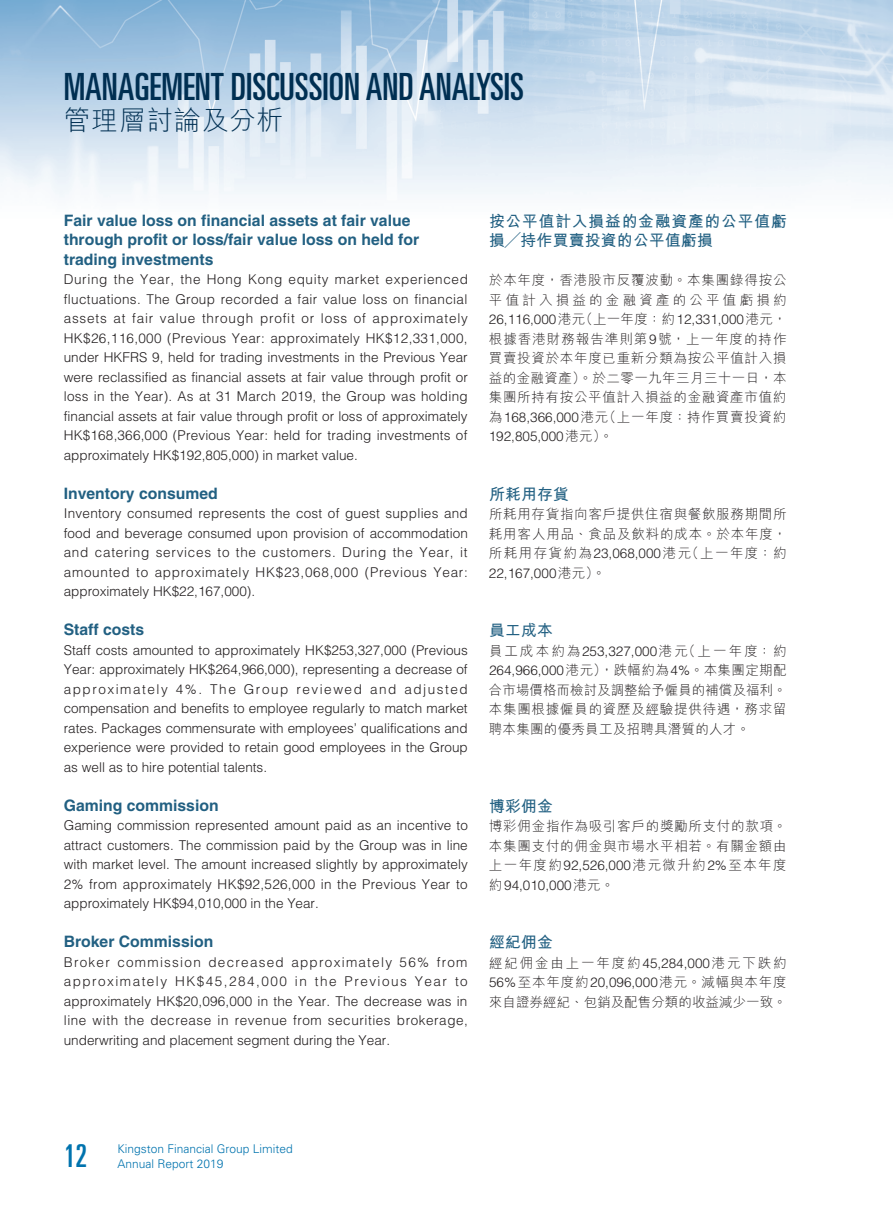
<style>
.page{position:relative;width:893px;height:1212px;background:#fff}
.page>*{position:absolute;margin:0;border:0;box-sizing:border-box;transform-origin:0 0}
.t1{font:ultra-condensed 37.5px "Univers LT Std";color:#002f52}
.t2{font:ultra-condensed 31.5px "Univers LT Std";color:#0073ae}
.t3{font:300 27px "M Hei HK";letter-spacing:.02em;color:#002f52}
.t4{font:700 15.75px/19.5px "Helvetica LT Std";color:#226082}
.t5{font:700 15.75px/19.5px "M Hei HK";letter-spacing:.055em;color:#226082}
.t6{font:700 15.75px "M Hei HK";letter-spacing:.02em;color:#226082}
.t7{font:300 13.5px/19.5px "Helvetica LT Std";color:#231f20;text-align:justify}
.t8{font:300 13.5px/19.5px "M Hei HK";letter-spacing:.055em;color:#231f20;text-align:justify}
.t9{font:300 13.5px/19.5px "M Hei HK";letter-spacing:.24em;color:#231f20}
.t10{font:300 12px/15px "Univers LT Std";color:#0073ae}
.s1{font-family:"M Hei HK"}
.s2{font-family:"Helvetica LT Std"}
</style>
<div class="page">
<img style="left:0;top:0;width:893px;height:197px">
<h1 class="t1" style="left:64px;top:66px;width:462px">MANAGEMENT DISCUSSION AND ANALYSIS</h1>
<h3 class="t3" style="left:64px;top:106px;width:221px">管理層討論及分析</h3>
<p class="t4" style="left:64px;top:210px;width:357px">Fair value loss on financial assets at fair value through profit or loss/fair value loss on held for trading investments</p>
<p class="t7" style="left:64px;top:269px;width:406px">During the Year, the Hong Kong equity market experienced fluctuations. The Group recorded a fair value loss on financial assets at fair value through profit or loss of approximately HK$26,116,000 (Previous Year: approximately HK$12,331,000, under HKFRS 9, held for trading investments in the Previous Year were reclassified as financial assets at fair value through profit or loss in the Year). As at 31 March 2019, the Group was holding financial assets at fair value through profit or loss of approximately HK$168,366,000 (Previous Year: held for trading investments of approximately HK$192,805,000) in market value.</p>
<p class="t4" style="left:64px;top:483px;width:156px">Inventory consumed</p>
<p class="t7" style="left:64px;top:503px;width:406px">Inventory consumed represents the cost of guest supplies and food and beverage consumed upon provision of accommodation and catering services to the customers. During the Year, it amounted to approximately HK$23,068,000 (Previous Year: approximately HK$22,167,000).</p>
<p class="t4" style="left:64px;top:620px;width:82px">Staff costs</p>
<p class="t7" style="left:64px;top:640px;width:405px">Staff costs amounted to approximately HK$253,327,000 (Previous Year: approximately HK$264,966,000), representing a decrease of approximately 4%. The Group reviewed and adjusted compensation and benefits to employee regularly to match market rates. Packages commensurate with employees’ qualifications and experience were provided to retain good employees in the Group as well as to hire potential talents.</p>
<p class="t4" style="left:64px;top:795px;width:156px">Gaming commission</p>
<p class="t7" style="left:64px;top:815px;width:406px">Gaming commission represented amount paid as an incentive to attract customers. The commission paid by the Group was in line with market level. The amount increased slightly by approximately 2% from approximately HK$92,526,000 in the Previous Year to approximately HK$94,010,000 in the Year.</p>
<p class="t4" style="left:64px;top:932px;width:151px">Broker Commission</p>
<p class="t7" style="left:64px;top:952px;width:406px">Broker commission decreased approximately 56% from approximately HK$45,284,000 in the Previous Year to approximately HK$20,096,000 in the Year. The decrease was in line with the decrease in revenue from securities brokerage, underwriting and placement segment during the Year.</p>
<p class="t5" style="left:489px;top:210px;width:299px">按公平值計入損益的金融資產的公平值虧損╱持作買賣投資的公平值虧損</p>
<p class="t9" style="left:489px;top:270px;width:299px">於本年度，香港股市反覆波動。本集團錄得按公平值計入損益的金融資產的公平值虧損約</p>
<p class="t7" style="left:489px;top:309px;width:299px">26,116,000<span class="s1">港元（上一年度：約</span>12,331,000<span class="s1">港元，</span></p>
<p class="t8" style="left:489px;top:329px;width:299px">根據香港財務報告準則第<span class="s2">9</span>號，上一年度的持作買賣投資於本年度已重新分類為按公平值計入損益的金融資產）。於二零一九年三月三十一日，本集團所持有按公平值計入損益的金融資產市值約為<span class="s2">168,366,000</span>港元（上一年度：持作買賣投資約</p>
<p class="t7" style="left:489px;top:426px;width:126px">192,805,000<span class="s1">港元）。</span></p>
<p class="t6" style="left:489px;top:482px;width:82px">所耗用存貨</p>
<p class="t8" style="left:489px;top:504px;width:299px">所耗用存貨指向客戶提供住宿與餐飲服務期間所耗用客人用品、食品及飲料的成本。於本年度，所耗用存貨約為<span class="s2">23,068,000</span>港元（上一年度：約</p>
<p class="t7" style="left:489px;top:563px;width:118px">22,167,000<span class="s1">港元）。</span></p>
<p class="t6" style="left:489px;top:619px;width:65px">員工成本</p>
<p class="t8" style="left:489px;top:641px;width:299px">員工成本約為<span class="s2">253,327,000</span>港元（上一年度：約<span class="s2">264,966,000</span>港元），跌幅約為<span class="s2">4%</span>。本集團定期配合市場價格而檢討及調整給予僱員的補償及福利。本集團根據僱員的資歷及經驗提供待遇，務求留聘本集團的優秀員工及招聘具潛質的人才。</p>
<p class="t6" style="left:489px;top:794px;width:65px">博彩佣金</p>
<p class="t8" style="left:489px;top:816px;width:299px">博彩佣金指作為吸引客戶的獎勵所支付的款項。本集團支付的佣金與市場水平相若。有關金額由上一年度約<span class="s2">92,526,000</span>港元微升約<span class="s2">2%</span>至本年度</p>
<p class="t7" style="left:489px;top:875px;width:127px"><span class="s1">約</span>94,010,000<span class="s1">港元。</span></p>
<p class="t6" style="left:489px;top:931px;width:65px">經紀佣金</p>
<p class="t8" style="left:489px;top:953px;width:299px">經紀佣金由上一年度約<span class="s2">45,284,000</span>港元下跌約<span class="s2">56%</span>至本年度約<span class="s2">20,096,000</span>港元。減幅與本年度來自證券經紀、包銷及配售分類的收益減少一致。</p>
<h2 class="t2" style="left:64px;top:1137px;width:25px">12</h2>
<p class="t10" style="left:117px;top:1141px;width:177px">Kingston Financial Group Limited<br>Annual Report 2019</p>
</div>
